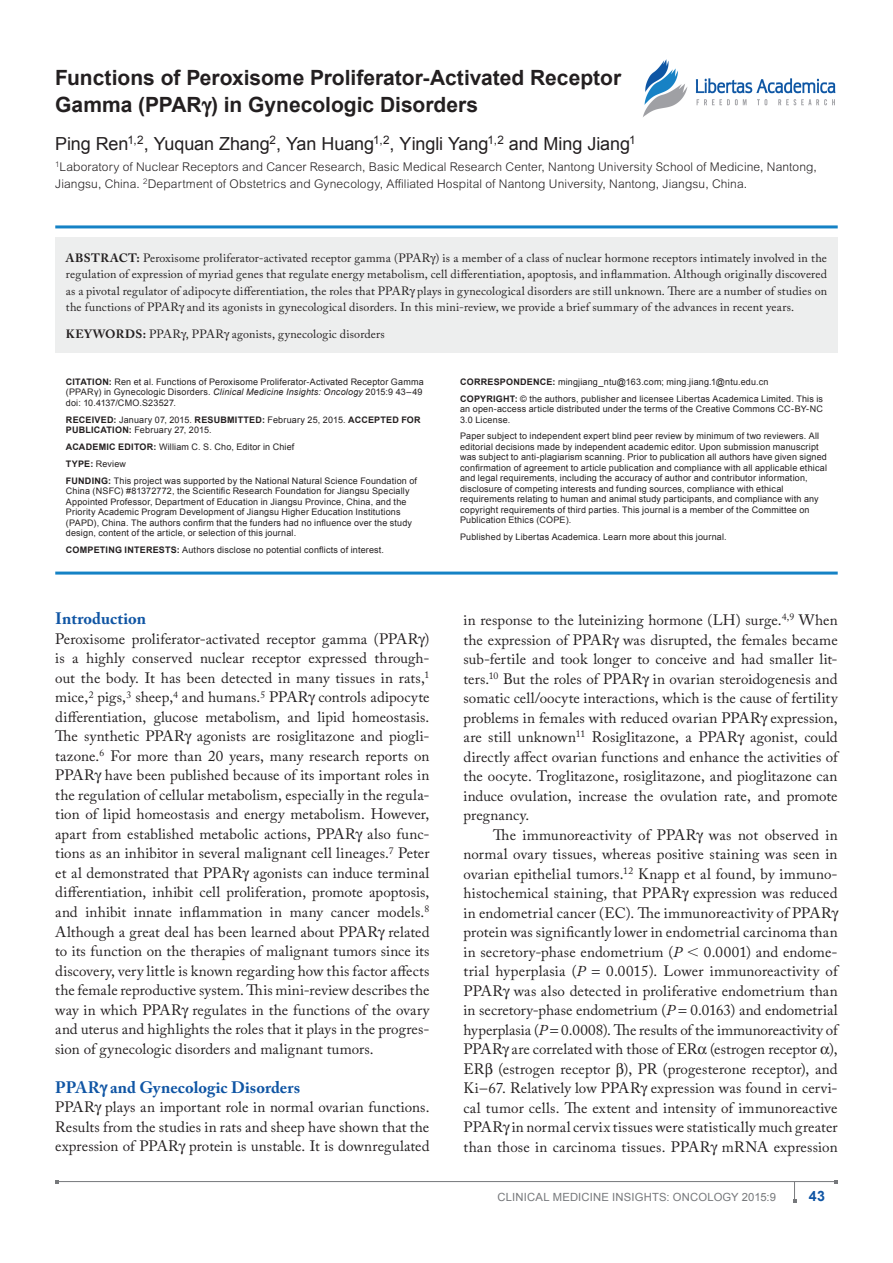
<style>
.page{position:relative;width:893px;height:1263px;background:#fff}
.page>*{position:absolute;margin:0;border:0;box-sizing:border-box;transform-origin:0 0}
.AT{font:700 21px/27px "Arial";color:#231f20}
.AAu{font:18px "Arial";letter-spacing:-.01em;color:#231f20}
.t1{font:700 16.5px "Adobe Caslon Pro";color:#1055a4}
.TxF{font:15px/19.5px "Adobe Caslon Pro";letter-spacing:.005em;color:#231f20;text-align:justify}
.Tx{font:15px/19.5px "Adobe Caslon Pro";letter-spacing:.01em;color:#231f20}
.RunF-folio{font:700 14.25px "Arial";color:#1055a4}
.t2{font:12px/16.5px "Adobe Caslon Pro";letter-spacing:.015em;color:#231f20;text-align:justify}
.AAuAff{font:300 12px/16.5px "Arial MT Std";letter-spacing:.01em;color:#231f20}
.RunF{font:11.25px "Arial";letter-spacing:.02em;color:#76787b}
.t3{font:9px/10.5px "Arial";letter-spacing:.02em;color:#231f20}
.t4{font:700 9px "Arial";color:#231f20}
.s1{font-weight:700}
.s2{font-style:italic}
.s3{font-family:"Mathematical Pi One"}
</style>
<div class="page">
<hr style="left:57px;top:1181px;width:779px;height:1px;background:#76787b">
<svg style="left:793px;top:1182px;width:3px;height:20px"></svg>
<img style="left:643px;top:59px;width:193px;height:58px">
<hr style="left:55px;top:225px;width:783px;height:3px;background:#1582c5">
<hr style="left:55px;top:572px;width:783px;height:3px;background:#1582c5">
<div style="left:55px;top:237px;width:783px;height:116px;background:#edeeee"></div>
<p class="AT" style="left:55px;top:65px;width:567px">FUNCTIONS OF PEROXISOME PROLIFERATOR-ACTIVATED RECEPTOR<br>GAMMA (PPAR ) IN GYNECOLOGIC DISORDERS</p>
<p class="AAu" style="left:55px;top:132px;width:582px">Ping Ren<sup>1,2</sup>, Yuquan Zhang<sup>2</sup>, Yan H uang<sup>1,2</sup>, Yingli Yang<sup>1,2</sup> and Ming Jiang<sup>1</sup></p>
<p class="AAuAff" style="left:55px;top:159px;width:763px"><sup>1</sup>Laboratory of Nuclear Receptors and Cancer Research, Basic Medical Research Center, Nantong University School of Medicine, Nantong,<br>Jiangsu, China. <sup>2</sup>Department of Obstetrics and Gynecology, Affiliated Hospital of Nantong University, Nantong, Jiangsu, China.</p>
<p class="t2" style="left:66px;top:249px;width:763px"><span class="s1">Abstract:</span> Peroxisome proliferator-activated receptor gamma (PPAR ) is a member of a class of nuclear hormone receptors intimately involved in the regulation of expression of myriad genes that regulate energy metabolism, cell differentiation, apoptosis, and inflammation. Although originally discovered as a pivotal regulator of adipocyte differentiation, the roles that PPAR plays in gynecological disorders are still unknown. There are a number of studies on the functions of PPAR and its agonists in gynecological disorders. In this mini-review, we provide a brief summary of the advances in recent years.</p>
<p class="t2" style="left:66px;top:326px;width:320px"><span class="s1">Keyword s:</span> PPAR , PPAR agonists, gynecologic disorders</p>
<p class="t3" style="left:66px;top:376px;width:359px"><span class="s1">CITATION:</span> Ren et al. Functions of Peroxisome Proliferator-Activated Receptor Gamma (PPARγ) in Gynecologic Disorders. <span class="s2">Clinical Medicine Insights: Oncology</span> 2015:9 43–49 doi: 10.4137/CMO.S23527.</p>
<p class="t3" style="left:66px;top:414px;width:353px"><span class="s1">RECEIVED:</span> January 07, 2015. <span class="s1">RESUBMITTED:</span> February 25, 2015. <span class="s1">ACCEPTED FOR<br>PUBLICATION:</span> February 27, 2015.</p>
<p class="t4" style="left:66px;top:441px;width:14px">ACAD</p>
<p class="t3" style="left:460px;top:373px;width:310px;line-height:16.8px"><span class="s1">CORRESPONDENCE:</span> mingjiang_ntu@163.com; ming.jiang.1@ntu.edu.cn<br><span class="s1">COPYR</span></p>
<p class="t3" style="left:460px;top:393px;width:365px;text-align:justify;text-indent:33px"><span class="s1">IG HT:</span> © the authors, publisher and licensee Libertas Academica Limited. This is an open-access article distributed under the terms of the Creative Commons CC-BY-N C 3.0 License.</p>
<p class="t3" style="left:460px;top:431px;width:368px">Paper subject to independent expert blind peer review by minimum of two reviewers. All editorial decisions made by independent academic editor. Upon submission manuscript was subject to anti-plagiarism scanning. Prior to publication all authors have given signed confirmation of agreement to article publication and compliance with all applicable ethical and legal requirements, including the accuracy of author and contributor information, disclosure of competing interests and funding sources, compliance with ethical requirements relating to human and animal study participants, and compliance with any copyright requirements of third parties. This journal is a member of the Committee on Publication Ethics (COPE).</p>
<p class="t3" style="left:460px;top:532px;width:268px">Published by Libertas Academica. Learn more about this journal.</p>
<p class="t3" style="left:66px;top:438px;width:353px;line-height:16.8px;text-indent:27px"><span class="s1">EMIC EDITOR:</span> William C. S. Cho, Editor in Chief<br><span class="s1">TYPE:</span> Review<br><span class="s1">FUNDING:</span> This project was supported by the National Natural Science Foundation of</p>
<p class="t3" style="left:66px;top:486px;width:348px">China (NSFC) #81372772, the Scientific Research Foundation for Jiangsu Specially Appointed Professor, Department of Education in Jiangsu Province, China, and the Priority Academic Program Development of Jiangsu Higher Education Institutions (PAPD), China. The authors confirm that the funders had no influence over the study design, content of the article, or selection of this journal.</p>
<p class="t3" style="left:66px;top:545px;width:320px"><span class="s1">COMPETING INTERESTS:</span> Authors disclose no potential conflicts of interest.</p>
<h1 class="t1" style="left:55px;top:609px;width:92px">Introduction</h1>
<p class="TxF" style="left:55px;top:629px;width:376px">Peroxisome proliferator-activated receptor gamma (PPAR ) is a highly conserved nuclear receptor expressed through&shy;out the body. It has been detected in many tissues in rats,<sup>1 </sup>mice,<sup>2</sup> pigs,<sup>3</sup> sheep,<sup>4</sup> and humans.<sup>5</sup> PPAR controls adipocyte differentiation, glucose metabolism, and lipid homeostasis.<br>The synthetic PPAR agonists are rosiglitazone and piogli&shy;tazone.<sup>6</sup> For more than 20 years, many research reports on PPAR have been published because of its important roles in the regulation of cellular metabolism, especially in the regula&shy;tion of lipid homeostasis and energy metabolism. However, apart from established metabolic actions, PPAR also func&shy;tions as an inhibitor in several malignant cell lineages.<sup>7</sup> Peter et al demonstrated that PPAR agonists can induce terminal differentiation, inhibit cell proliferation, promote apoptosis, and inhibit innate inflammation in many cancer models.<sup>8<br></sup>Although a great deal has been learned about PPAR related to its function on the therapies of malignant tumors since its discovery, very little is known regarding how this factor affects the female reproductive system. This mini-review describes the way in which PPAR regulates in the functions of the ovary and uterus and highlights the roles that it plays in the progres&shy;sion of gynecologic disorders and malignant tumors.</p>
<h1 class="t1" style="left:55px;top:1077px;width:246px">PPAR and Gynecologic Disorders</h1>
<p class="TxF" style="left:55px;top:1097px;width:376px">PPAR plays an important role in normal ovarian functions.<br>Results from the studies in rats and sheep have shown that the expression of PPAR protein is unstable. It is downregulated</p>
<p class="TxF" style="left:463px;top:610px;width:376px">in response to the luteinizing hormone (LH) surge.<sup>4,9</sup> When the expression of PPAR was disrupted, the females became sub-fertile and took longer to conceive and had smaller lit&shy;ters.<sup>10</sup> But the roles of PPAR in ovarian steroidogenesis and somatic cell/oocyte interactions, which is the cause of fertility problems in females with reduced ovarian PPAR expression, are still unknown<sup>11</sup> Rosiglitazone, a PPAR agonist, could directly affect ovarian functions and enhance the activities of the oocyte. Troglitazone, rosiglitazone, and pioglitazone can induce ovulation, increase the ovulation rate, and promote pregnancy.</p>
<p class="Tx" style="left:463px;top:825px;width:376px;text-indent:30px">The immunoreactivity of PPAR was not observed in normal ovary tissues, whereas positive staining was seen in ovarian epithelial tumors.<sup>12</sup> Knapp et al found, by immuno&shy;histochemical staining, that PPAR expression was reduced in endometrial cancer (EC). The immunoreactivity of PPAR protein was significantly lower in endometrial carcinoma than in secretory-phase endometrium (<span class="s2">P</span> <span class="s3">,</span> 0.0001) and endome&shy;trial hyperplasia (<span class="s2">P</span></p>
<p class="Tx" style="left:463px;top:961px;width:376px;text-align:justify;text-indent:143px">0.0015). Lower immunoreactivity of PPAR was also detected in proliferative endometrium than in secretory-phase endometrium (<span class="s2">P</span> 0.0163) and endometrial hyperplasia (<span class="s2">P</span> 0.0008). The results of the immunoreactivity of PPAR are correlated with those of ER (estrogen receptor ), ER (estrogen receptor ), PR (progesterone receptor), and Ki−67. Relatively low PPAR expression was found in cervi&shy;cal tumor cells. The extent and intensity of immunoreactive PPAR in normal cervix tissues were statistically much greater than those in carcinoma tissues. PPAR mRNA expression</p>
<p class="RunF" style="left:498px;top:1189px;width:280px">Clinical Medicine I nsights: Oncology 2015:9</p>
<p class="RunF-folio" style="left:809px;top:1186px;width:18px">43</p>
</div>
